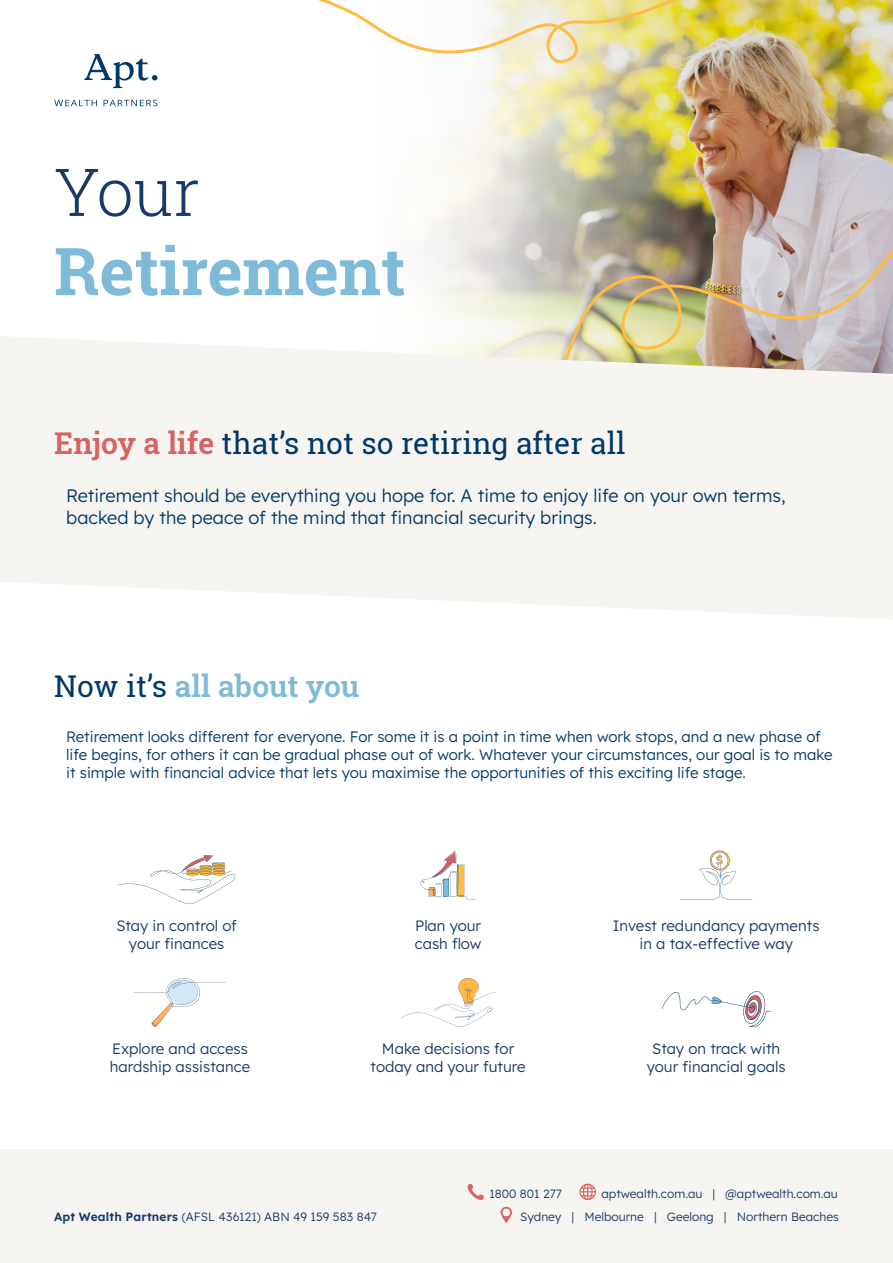
<style>
.page{position:relative;width:893px;height:1263px;background:#fff}
.page>*{position:absolute;margin:0;border:0;box-sizing:border-box;transform-origin:0 0}
.t1{font:700 66px "Roboto Slab";color:#80bad9}
.t2{font:300 66px "Roboto Slab";color:#163a68}
.t3{font:30px "Roboto Slab";color:#003969}
.t4{font:600 30px "Roboto Slab";color:#80bad9}
.t5{font:300 18px/21.6px "Lexend";color:#003969}
.t6{font:300 15px/18px "Lexend";color:#003969}
.t7{font:300 15px/18px "Lexend";color:#163a68;text-align:center}
.MASTER_PAGE___Magazine_Title_right_align{font:300 12px "Lexend";color:#163a68}
.s1{font-weight:600;color:#d86161}
.s2{font-weight:400;color:#003969}
.s3{font-weight:600}
</style>
<div class="page">
<div style="left:0;top:1149px;width:893px;height:114px;background:#f7f5f2"></div>
<img style="left:698px;top:0;width:195px;height:226px">
<svg style="left:54px;top:71px;width:644px;height:252px"></svg>
<img style="left:485px;top:226px;width:408px;height:110px">
<svg style="left:0;top:336px;width:893px;height:283px;fill:#f7f5f2"></svg>
<svg style="left:318px;top:0;width:413px;height:71px"></svg>
<svg style="left:467px;top:1183px;width:17px;height:17px"></svg>
<svg style="left:579px;top:1184px;width:17px;height:16px"></svg>
<svg style="left:500px;top:1207px;width:12px;height:16px"></svg>
<svg style="left:699px;top:850px;width:37px;height:49px"></svg>
<svg style="left:134px;top:978px;width:92px;height:49px"></svg>
<svg style="left:401px;top:978px;width:94px;height:49px"></svg>
<svg style="left:118px;top:855px;width:117px;height:49px"></svg>
<svg style="left:420px;top:850px;width:56px;height:49px"></svg>
<svg style="left:662px;top:991px;width:109px;height:36px"></svg>
<svg style="left:54px;top:100px;width:43px;height:6px"></svg>
<svg style="left:104px;top:100px;width:54px;height:6px"></svg>
<svg style="left:84px;top:54px;width:73px;height:34px"></svg>
<p class="t2" style="left:54px;top:147px;width:147px">Your</p>
<p class="t1" style="left:54px;top:226px;width:353px">Retirement</p>
<p class="t3" style="left:54px;top:423px;width:573px"><span class="s1">Enjoy a life</span> that’s not so retiring after all</p>
<p class="t5" style="left:66px;top:484px;width:721px">Retirement should be everything you hope for. A time to enjoy life on your own terms, backed by the peace of the mind that financial security brings.</p>
<p class="t4" style="left:54px;top:665px;width:307px"><span class="s2">Now it’s</span> all about you</p>
<p class="t6" style="left:66px;top:727px;width:768px">Retirement looks different for everyone. For some it is a point in time when work stops, and a new phase of life begins, for others it can be gradual phase out of work. Whatever your circumstances, our goal is to make it simple with financial advice that lets you maximise the opportunities of this exciting life stage.</p>
<p class="t7" style="left:116px;top:916px;width:122px">Stay in control of your finances</p>
<p class="t7" style="left:415px;top:916px;width:68px;text-align:left">Plan your cash flow</p>
<p class="t7" style="left:613px;top:916px;width:208px">Invest redundancy payments in a tax-effective way</p>
<p class="t7" style="left:110px;top:1039px;width:142px;text-align:left">Explore and access hardship assistance</p>
<p class="t7" style="left:371px;top:1039px;width:157px">Make decisions for today and your future</p>
<p class="t7" style="left:647px;top:1039px;width:140px">Stay on track with your financial goals</p>
<p class="MASTER_PAGE___Magazine_Title_right_align" style="left:489px;top:1185px;width:74px">1800 801 277</p>
<p class="MASTER_PAGE___Magazine_Title_right_align" style="left:601px;top:1185px;width:238px">aptwealth.com.au | @aptwealth.com.au</p>
<p class="MASTER_PAGE___Magazine_Title_right_align" style="left:54px;top:1208px;width:325px"><span class="s3">Apt Wealth Partners</span> (AFSL 436121) ABN 49 159 583 847</p>
<p class="MASTER_PAGE___Magazine_Title_right_align" style="left:520px;top:1208px;width:320px">Sydney | Melbourne | Geelong | Northern Beaches</p>
</div>
